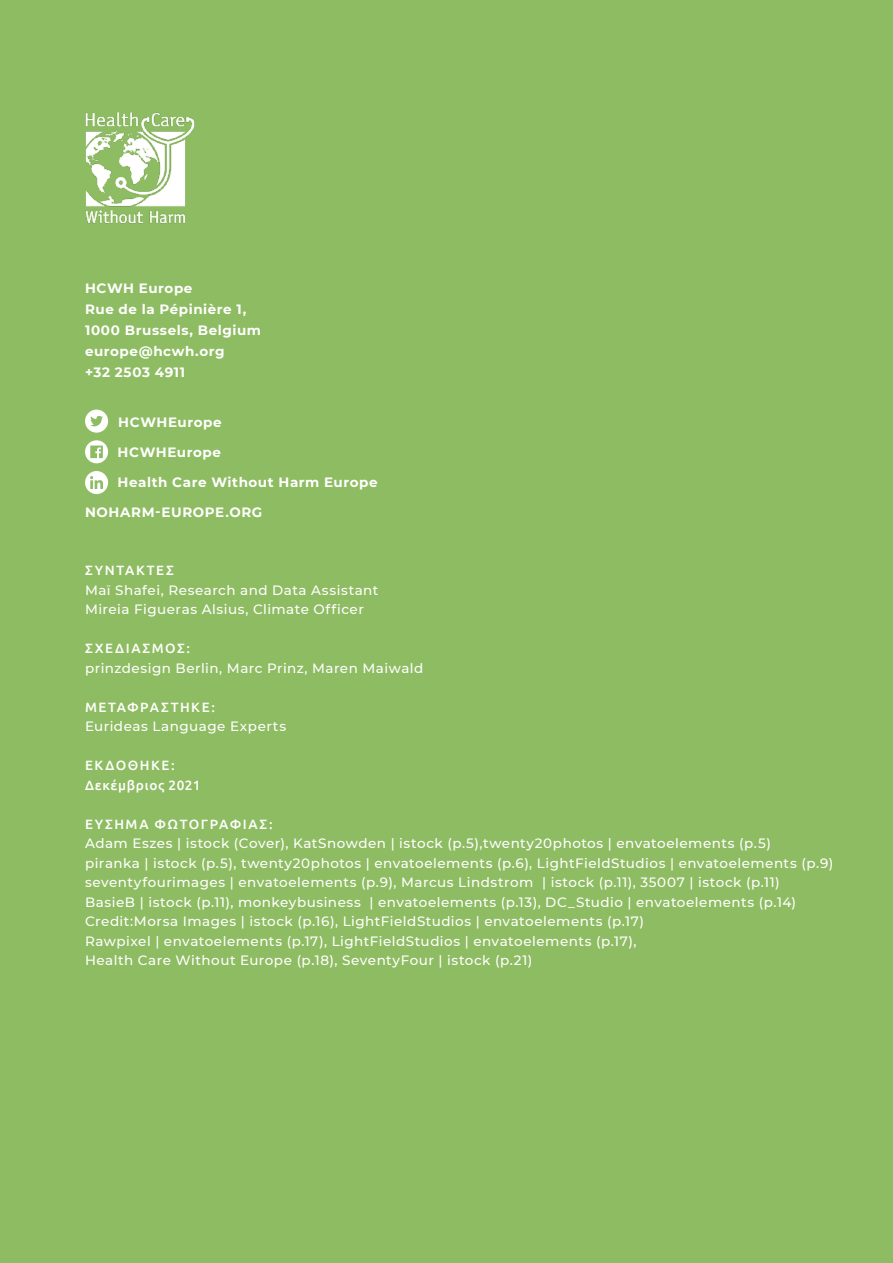
<style>
.page{position:relative;width:893px;height:1263px;background:#8ebc62}
.page>*{position:absolute;margin:0;border:0;box-sizing:border-box;transform-origin:0 0}
.t1{font:500 13.5px/19.5px "Montserrat";letter-spacing:.035em;color:#fff}
.t2{font:700 13.5px/21px "Montserrat";letter-spacing:.04em;color:#fff}
.t3{font:500 13.5px "Ubuntu";letter-spacing:.11em;color:#fff}
.t4{font:500 13.5px/19.5px "Ubuntu";letter-spacing:.055em;color:#fff}
</style>
<div class="page">
<img style="left:85px;top:112px;width:110px;height:112px">
<svg style="left:85px;top:471px;width:23px;height:23px"></svg>
<svg style="left:85px;top:410px;width:23px;height:23px"></svg>
<svg style="left:85px;top:440px;width:23px;height:23px"></svg>
<p class="t2" style="left:85px;top:277px;width:178px">HCWH Europe<br>Rue de la Pépinière 1,<br>1000 Brussels, Belgium europe@hcwh.org<br>+32 2503 4911</p>
<p class="t2" style="left:118px;top:411px;width:105px">HCWHEurope</p>
<p class="t2" style="left:118px;top:441px;width:105px">HCWHEurope</p>
<p class="t2" style="left:118px;top:471px;width:261px">Health Care Without Harm Europe</p>
<p class="t2" style="left:85px;top:501px;width:179px">NOHARM-EUROPE.ORG</p>
<p class="t3" style="left:85px;top:562px;width:90px">ΣΥΝΤΑΚΤΕΣ</p>
<p class="t1" style="left:85px;top:580px;width:295px">Maï Shafei, Research and Data Assistant<br>Mireia Figueras Alsius, Climate Officer</p>
<p class="t3" style="left:85px;top:640px;width:107px">ΣΧΕΔΙΑΣΜΟΣ:</p>
<p class="t1" style="left:85px;top:658px;width:340px">prinzdesign Berlin, Marc Prinz, Maren Maiwald</p>
<p class="t3" style="left:85px;top:699px;width:131px">ΜΕΤΑΦΡΑΣΤΗΚΕ:</p>
<p class="t1" style="left:85px;top:716px;width:203px">Eurideas Language Experts</p>
<p class="t4" style="left:85px;top:755px;width:117px">ΕΚΔΟΘΗΚΕ:<br>Δεκέμβριος 2021</p>
<p class="t3" style="left:85px;top:816px;width:189px">ΕΥΣΗΜΑ ΦΩΤΟΓΡΑΦΙΑΣ:</p>
<p class="t1" style="left:85px;top:833px;width:750px">Adam Eszes | istock (Cover), KatSnowden | istock (p.5),twenty20photos | envatoelements (p.5)<br>piranka | istock (p.5), twenty20photos | envatoelements (p.6), LightFieldStudios | envatoelements (p.9) seventyfourimages | envatoelements (p.9), Marcus Lindstrom | istock (p.11), 35007 | istock (p.11)<br>BasieB | istock (p.11), monkeybusiness | envatoelements (p.13), DC_Studio | envatoelements (p.14)<br>Credit:Morsa Images | istock (p.16), LightFieldStudios | envatoelements (p.17)<br>Rawpixel | envatoelements (p.17), LightFieldStudios | envatoelements (p.17),<br>Health Care Without Europe (p.18), SeventyFour | istock (p.21)</p>
</div>
